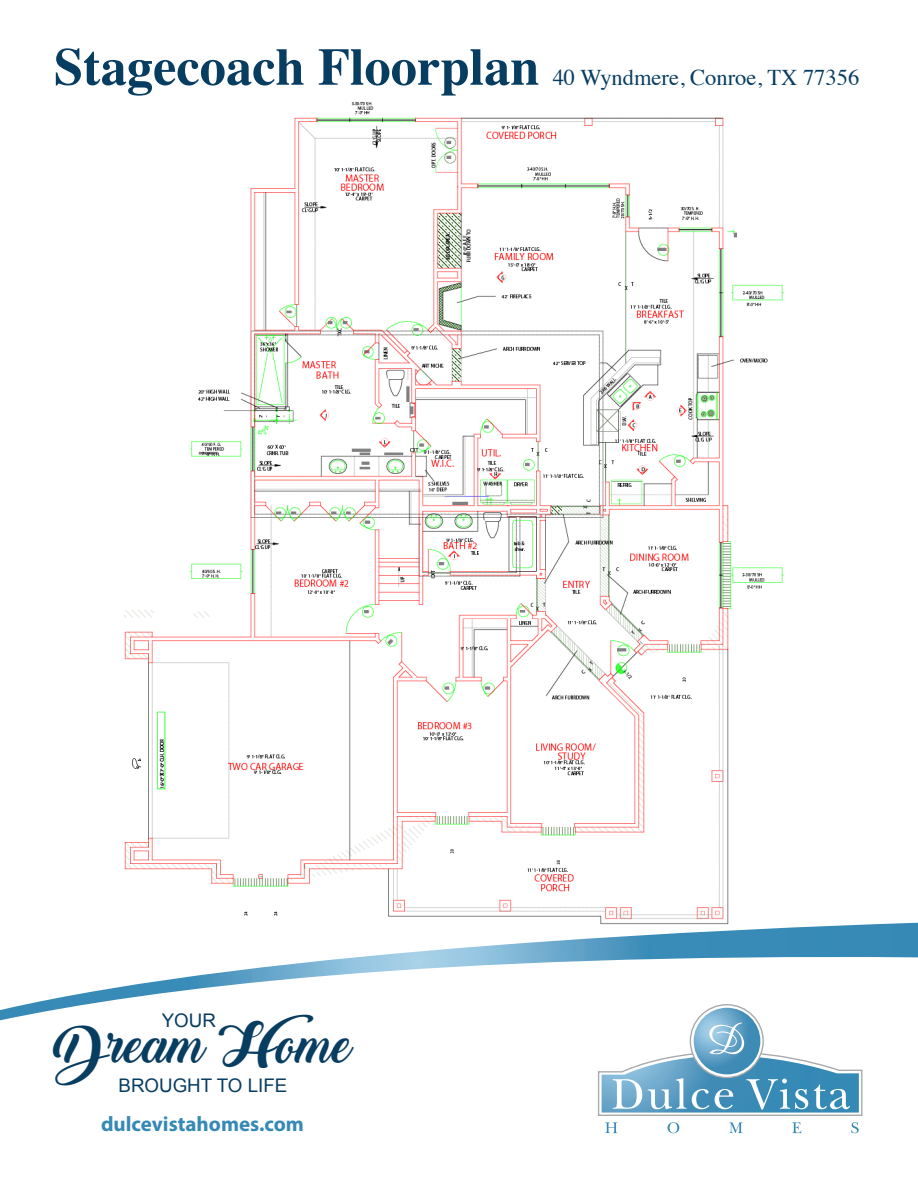
<style>
.page{position:relative;width:918px;height:1188px;background:#fff}
.page>*{position:absolute;margin:0;border:0;box-sizing:border-box;transform-origin:0 0}
.t1{font:700 52.5px "Times";color:#083d62}
.t2{font:49.5px "Backto Black Demo";color:#083d62}
.t3{font:22.5px "Times";color:#083d62}
.t4{font:700 21px "Myriad Pro";color:#3589b5}
.t5{font:18.75px "Arial";color:#083d62}
</style>
<div class="page">
<img style="left:124px;top:102px;width:661px;height:821px">
<svg style="left:694px;top:1008px;width:66px;height:66px"></svg>
<svg style="left:598px;top:1023px;width:264px;height:110px"></svg>
<svg style="left:0;top:923px;width:918px;height:97px"></svg>
<h1 class="t1" style="left:54px;top:17px;width:487px">Stagecoach Floorplan</h1>
<p class="t3" style="left:553px;top:56px;width:308px">40 Wyndmere, Conroe, TX 77356</p>
<p class="t5" style="left:162px;top:1010px;width:56px">YOUR</p>
<h2 class="t2" style="left:53px;top:1017px;width:300px">Dream Home</h2>
<p class="t5" style="left:119px;top:1075px;width:170px">BROUGHT TO LIFE</p>
<p class="t4" style="left:101px;top:1110px;width:204px">dulcevistahomes.com</p>
</div>
